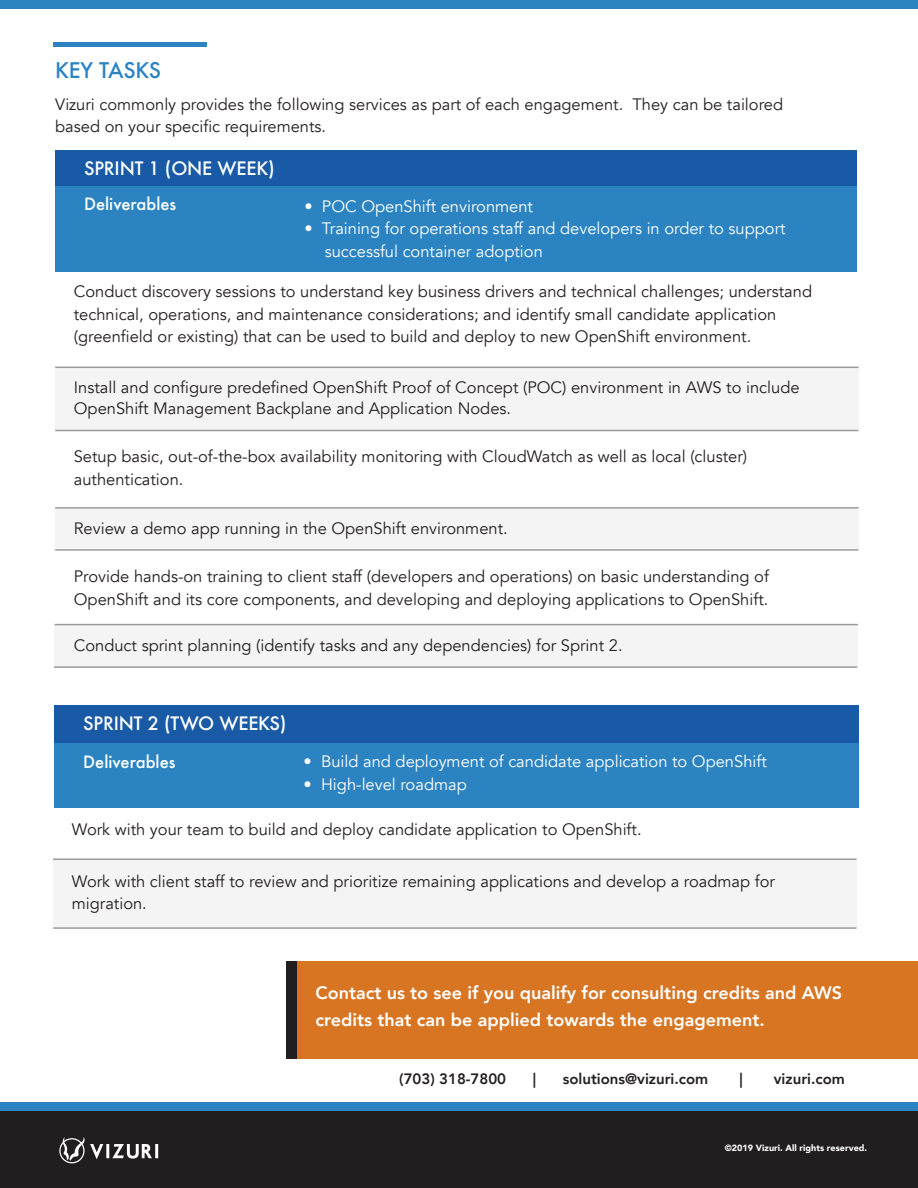
<style>
.page{position:relative;width:918px;height:1188px;background:#fff}
.page>*{position:absolute;margin:0;border:0;box-sizing:border-box;transform-origin:0 0}
.t1{font:500 21px "Futura";letter-spacing:-.01em;color:#2b84c1}
.t2{font:800 18px/27px "Avenir";color:#fff}
.t3{font:500 18px "Futura";letter-spacing:-.01em;color:#fff}
.t4{font:16.5px/22.5px "Avenir";color:#231f20}
.t5{font:16.5px/22.5px "Avenir";color:#fff}
.t6{font:500 16.5px "Futura";color:#fff}
.t7{font:800 15px "Avenir";color:#231f20}
.t8{font:900 9px "Avenir";color:#fff}
</style>
<div class="page">
<div style="left:53px;top:859px;width:803px;height:69px;background:#f4f4f4"></div>
<div style="left:55px;top:625px;width:803px;height:42px;background:#f4f4f4"></div>
<div style="left:55px;top:507px;width:804px;height:43px;background:#f4f4f4"></div>
<div style="left:55px;top:368px;width:804px;height:62px;background:#f4f4f4"></div>
<div style="left:0;top:1109px;width:918px;height:79px;background:#221e20"></div>
<div style="left:0;top:1103px;width:918px;height:8px;background:#2b84c1"></div>
<svg style="left:59px;top:1137px;width:99px;height:26px"></svg>
<div style="left:0;top:0;width:918px;height:9px;background:#2b84c1"></div>
<hr style="left:53px;top:43px;width:153px;height:4px;background:#2b84c1">
<div style="left:55px;top:150px;width:801px;height:38px;background:#185aa5"></div>
<hr style="left:55px;top:367px;width:804px;height:1px;background:#9a9b9b">
<hr style="left:55px;top:430px;width:804px;height:1px;background:#9a9b9b">
<hr style="left:55px;top:507px;width:804px;height:2px;background:#9a9b9b">
<hr style="left:55px;top:549px;width:804px;height:2px;background:#9a9b9b">
<hr style="left:55px;top:624px;width:803px;height:1px;background:#9a9b9b">
<hr style="left:53px;top:859px;width:803px;height:1px;background:#9a9b9b">
<div style="left:55px;top:186px;width:801px;height:86px;background:#2b84c1"></div>
<div style="left:54px;top:705px;width:805px;height:38px;background:#185aa5"></div>
<div style="left:54px;top:743px;width:804px;height:65px;background:#2b84c1"></div>
<div style="left:287px;top:961px;width:631px;height:98px;background:#d77522"></div>
<div style="left:287px;top:961px;width:10px;height:98px;background:#221e20"></div>
<hr style="left:53px;top:927px;width:804px;height:2px;background:#9a9b9b">
<hr style="left:54px;top:666px;width:803px;height:2px;background:#9a9b9b">
<p class="t1" style="left:55px;top:56px;width:107px">KEY TASKS</p>
<p class="t4" style="left:55px;top:93px;width:729px">Vizuri commonly provides the following services as part of each engagement. They can be tailored based on your specific requirements.</p>
<p class="t3" style="left:84px;top:156px;width:192px">SPRINT 1 (ONE WEEK)</p>
<p class="t6" style="left:84px;top:193px;width:94px">Deliverables</p>
<p class="t5" style="left:304px;top:195px;width:230px">• POC OpenShift environment</p>
<p class="t5" style="left:325px;top:218px;width:462px;text-indent:-20px">• Training for operations staff and developers in order to support successful container adoption</p>
<p class="t4" style="left:74px;top:281px;width:740px">Conduct discovery sessions to understand key business drivers and technical challenges; understand technical, operations, and maintenance considerations; and identify small candidate application (greenfield or existing) that can be used to build and deploy to new OpenShift environment.</p>
<p class="t4" style="left:74px;top:377px;width:727px;line-height:21px">Install and configure predefined OpenShift Proof of Concept (POC) environment in AWS to include<br>OpenShift Management Backplane and Application Nodes.</p>
<p class="t4" style="left:74px;top:446px;width:675px">Setup basic, out-of-the-box availability monitoring with CloudWatch as well as local (cluster) authentication.</p>
<p class="t4" style="left:74px;top:517px;width:435px">Review a demo app running in the OpenShift environment.</p>
<p class="t4" style="left:74px;top:566px;width:697px">Provide hands-on training to client staff (developers and operations) on basic understanding of<br>OpenShift and its core components, and developing and deploying applications to OpenShift.</p>
<p class="t4" style="left:74px;top:634px;width:550px">Conduct sprint planning (identify tasks and any dependencies) for Sprint 2.</p>
<p class="t3" style="left:83px;top:711px;width:205px">SPRINT 2 (TWO WEEKS)</p>
<p class="t6" style="left:83px;top:750px;width:94px">Deliverables</p>
<p class="t5" style="left:304px;top:751px;width:465px">• Build and deployment of candidate application to OpenShift</p>
<p class="t5" style="left:304px;top:773px;width:165px">• High-level roadmap</p>
<p class="t4" style="left:72px;top:818px;width:571px">Work with your team to build and deploy candidate application to OpenShift.</p>
<p class="t4" style="left:72px;top:870px;width:705px">Work with client staff to review and prioritize remaining applications and develop a roadmap for migration.</p>
<p class="t2" style="left:315px;top:979px;width:528px">Contact us to see if you qualify for consulting credits and AWS credits that can be applied towards the engagement.</p>
<p class="t7" style="left:399px;top:1067px;width:108px">(703) 318-7800</p>
<p class="t7" style="left:533px;top:1067px;width:5px">|</p>
<p class="t7" style="left:563px;top:1067px;width:147px">solutions@vizuri.com</p>
<p class="t7" style="left:739px;top:1067px;width:5px">|</p>
<p class="t7" style="left:774px;top:1067px;width:73px">vizuri.com</p>
<p class="t8" style="left:725px;top:1140px;width:144px">©2019 Vizuri. All rights reserved.</p>
</div>
